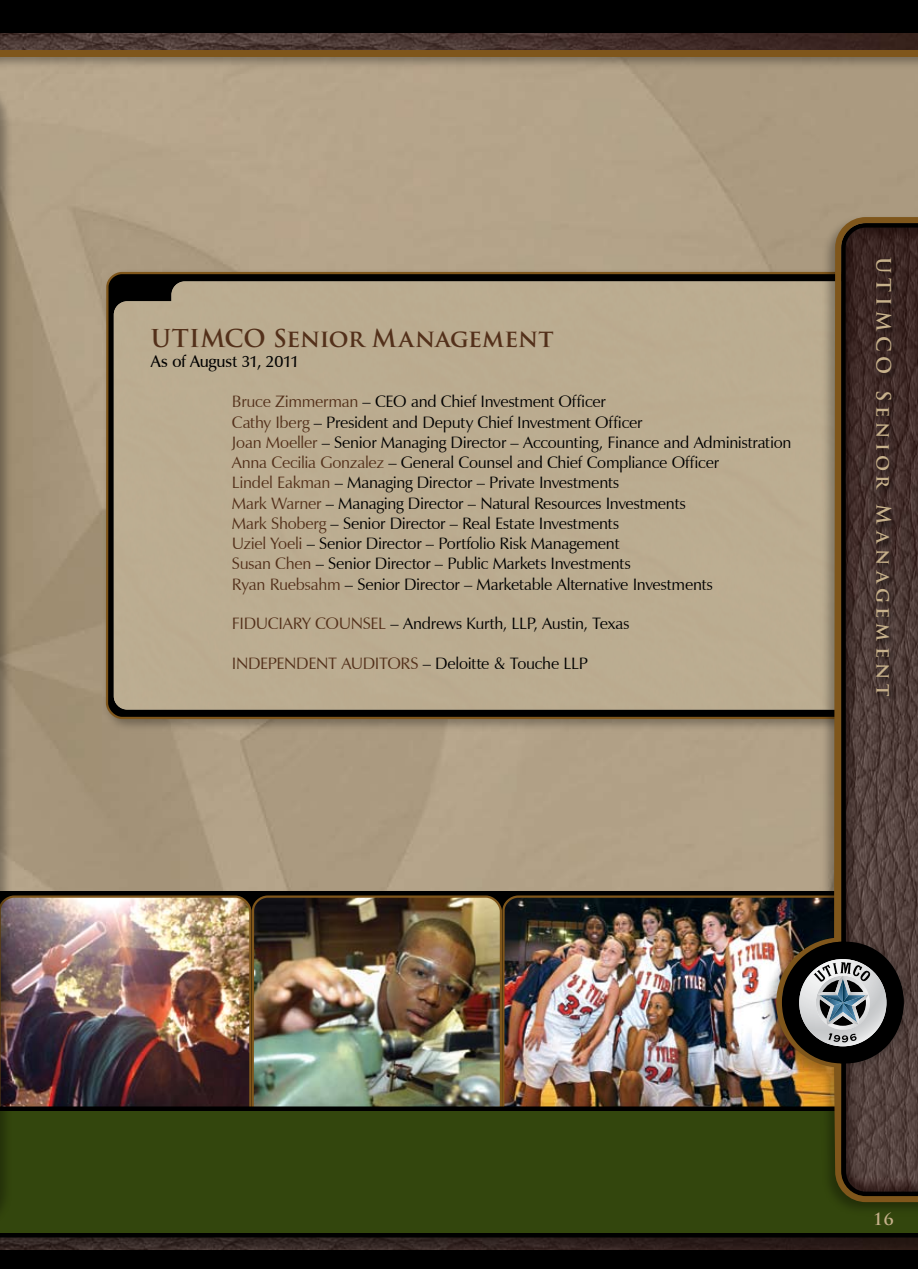
<style>
.page{position:relative;width:918px;height:1269px;background:#fff}
.page>*{position:absolute;margin:0;border:0;box-sizing:border-box;transform-origin:0 0}
.t1{font:700 24px "Trajan Pro";letter-spacing:-.005em;color:#53301a}
.t2{font:700 19.5px "Trajan Pro";letter-spacing:.245em;color:#c7b18b}
.t3{font:16.5px/20.2px "Zapf Humanist 601 BT";letter-spacing:-.015em;color:#000}
.t4{font:16.5px "Zapf Humanist 601 BT";letter-spacing:-.03em;color:#53301a}
.t5{font:600 16.5px "Zapf Humanist 601 BT";letter-spacing:-.025em;color:#000}
.t6{font:700 16.5px "Trajan Pro";color:#c7b18b}
.s1{color:#53301a}
</style>
<div class="page">
<div style="left:0;top:891px;width:844px;height:5px;background:#000"></div>
<img style="left:503px;top:897px;width:258px;height:209px">
<img style="left:14px;top:896px;width:238px;height:210px">
<img style="left:253px;top:897px;width:248px;height:209px">
<div style="left:252px;top:896px;width:250px;height:261px;border:2px solid #7f561b;border-radius:15px"></div>
<div style="left:0;top:1108px;width:918px;height:149px;background:#000;opacity:.35"></div>
<svg style="left:0;top:1106px;width:918px;height:132px;background:#2f400c"></svg>
<div style="left:0;top:1250px;width:918px;height:19px;background:#000"></div>
<div style="left:0;top:78px;width:14px;height:1156px;background:#000;opacity:.3"></div>
<svg style="left:0;top:82px;width:1px;height:1138px"></svg>
<div style="left:0;top:0;width:918px;height:71px;background:#000;opacity:.3"></div>
<img style="left:0;top:33px;width:918px;height:18px">
<div style="left:0;top:0;width:918px;height:33px;background:#000"></div>
<div style="left:0;top:51px;width:918px;height:6px;background:#7f561b"></div>
<div style="left:101px;top:267px;width:804px;height:466px;background:#000;opacity:.3"></div>
<svg style="left:107px;top:273px;width:783px;height:445px;background:#160f05"></svg>
<div style="left:114px;top:281px;width:647px;height:429px;background:#bbac90"></div>
<div style="left:761px;top:214px;width:157px;height:1004px;background:#000;opacity:.3"></div>
<svg style="left:776px;top:217px;width:142px;height:985px;background:#6d5d4a"></svg>
<svg style="left:782px;top:942px;width:122px;height:121px;background:#585552"></svg>
<div style="left:873px;top:255px;width:28px;height:450px;background:#000;opacity:.75"></div>
<h1 class="t1" style="left:151px;top:323px;width:404px">UTIMCO Senior Management</h1>
<p class="t5" style="left:151px;top:351px;width:150px">As of August 31, 2011</p>
<p class="t3" style="left:232px;top:392px;width:561px"><span class="s1">Bruce Zimmerman</span> – CEO and Chief Investment Officer<br><span class="s1">Cathy Iberg</span> – President and Deputy Chief Investment Officer<br><span class="s1">Joan Moeller</span> – Senior Managing Director – Accounting, Finance and Administration <span class="s1">Anna Cecilia Gonzalez</span> – General Counsel and Chief Compliance Officer<br><span class="s1">Lindel Eakman</span> – Managing Director – Private Investments<br><span class="s1">Mark Warner</span> – Managing Director – Natural Resources Investments<br><span class="s1">Mark Shoberg</span> – Senior Director – Real Estate Investments<br><span class="s1">Uziel Yoeli</span> – Senior Director – Portfolio Risk Management<br><span class="s1">Susan Chen</span> – Senior Director – Public Markets Investments<br><span class="s1">Ryan Ruebsahm</span> – Senior Director – Marketable Alternative Investments</p>
<p class="t4" style="left:232px;top:614px;width:18px">Fiduciary</p>
<p class="t4" style="left:315px;top:614px;width:22px">Counsel</p>
<p class="t3" style="left:391px;top:614px;width:240px">– Andrews Kurth, LLP, Austin, Texas</p>
<p class="t4" style="left:232px;top:653px;width:16px">Independent</p>
<p class="t4" style="left:341px;top:653px;width:20px">Auditors</p>
<p class="t3" style="left:423px;top:653px;width:167px">– Deloitte &amp; Touche LLP</p>
<p class="t2" style="left:896px;top:256px;width:441px;rotate:90deg">UTIMCO Senior Management</p>
<p class="t6" style="left:873px;top:1208px;width:22px">1 6</p>
</div>
